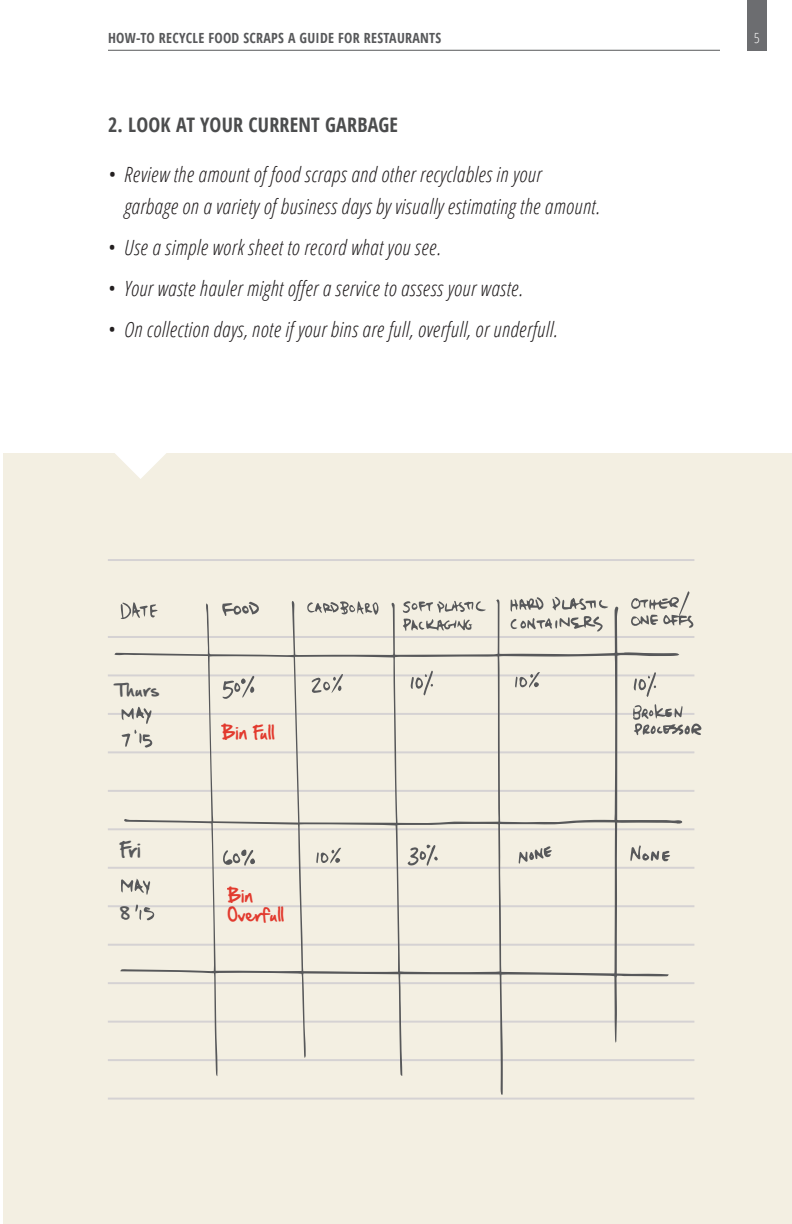
<style>
.page{position:relative;width:792px;height:1224px;background:#fff}
.page>*{position:absolute;margin:0;border:0;box-sizing:border-box;transform-origin:0 0}
.t1{font:italic 300 condensed 21px/32px "Open Sans";letter-spacing:.02em;color:#231f20}
.t2{font:700 condensed 20px "Open Sans";letter-spacing:.01em;color:#4b4c4d}
.t3{font:18px "Hand Of Sean";color:#57585a}
.t4{font:16px/19px "Hand Of Sean";color:#ee3e35}
.t5{font:16px "Hand Of Sean";color:#57585a}
.t6{font:700 condensed 14px "Open Sans";letter-spacing:.02em;color:#57585a}
.t7{font:300 condensed 14px "Open Sans";color:#fff}
</style>
<div class="page">
<hr style="left:108px;top:50px;width:612px;height:1px;background:#57585a">
<div style="left:747px;top:0;width:20px;height:51px;background:#6c6d70"></div>
<div style="left:3px;top:454px;width:789px;height:770px;background:#f3efe2"></div>
<svg style="left:105px;top:453px;width:71px;height:26px"></svg>
<hr style="left:108px;top:559px;width:586px;height:2px;background:#2a2d80">
<hr style="left:108px;top:636px;width:586px;height:2px;background:#2a2d80">
<hr style="left:108px;top:674px;width:586px;height:2px;background:#2a2d80">
<hr style="left:108px;top:713px;width:586px;height:2px;background:#2a2d80">
<hr style="left:108px;top:751px;width:586px;height:2px;background:#2a2d80">
<hr style="left:108px;top:790px;width:586px;height:2px;background:#2a2d80">
<hr style="left:108px;top:828px;width:586px;height:2px;background:#2a2d80">
<hr style="left:108px;top:867px;width:586px;height:2px;background:#2a2d80">
<hr style="left:108px;top:905px;width:586px;height:2px;background:#2a2d80">
<hr style="left:108px;top:944px;width:586px;height:2px;background:#2a2d80">
<hr style="left:108px;top:982px;width:586px;height:2px;background:#2a2d80">
<hr style="left:108px;top:1021px;width:586px;height:2px;background:#2a2d80">
<hr style="left:108px;top:1059px;width:586px;height:2px;background:#2a2d80">
<hr style="left:108px;top:1098px;width:586px;height:2px;background:#2a2d80">
<svg style="left:115px;top:599px;width:568px;height:496px"></svg>
<svg style="left:121px;top:879px;width:29px;height:16px"></svg>
<svg style="left:121px;top:602px;width:37px;height:17px"></svg>
<svg style="left:519px;top:846px;width:33px;height:18px"></svg>
<svg style="left:222px;top:602px;width:37px;height:14px"></svg>
<svg style="left:307px;top:601px;width:72px;height:14px"></svg>
<svg style="left:403px;top:601px;width:83px;height:12px"></svg>
<svg style="left:403px;top:619px;width:69px;height:12px"></svg>
<svg style="left:633px;top:704px;width:69px;height:31px"></svg>
<svg style="left:223px;top:849px;width:32px;height:17px"></svg>
<svg style="left:222px;top:676px;width:32px;height:23px"></svg>
<svg style="left:510px;top:597px;width:98px;height:35px"></svg>
<svg style="left:135px;top:904px;width:20px;height:16px"></svg>
<svg style="left:631px;top:591px;width:63px;height:37px"></svg>
<svg style="left:408px;top:844px;width:30px;height:22px"></svg>
<svg style="left:311px;top:674px;width:32px;height:19px"></svg>
<svg style="left:515px;top:672px;width:25px;height:16px"></svg>
<svg style="left:316px;top:847px;width:25px;height:17px"></svg>
<svg style="left:121px;top:707px;width:31px;height:17px"></svg>
<svg style="left:122px;top:730px;width:30px;height:18px"></svg>
<svg style="left:411px;top:671px;width:22px;height:25px"></svg>
<svg style="left:634px;top:672px;width:22px;height:25px"></svg>
<svg style="left:630px;top:845px;width:40px;height:18px"></svg>
<p class="t6" style="left:108px;top:28px;width:329px">HOW-TO RECYCLE FOOD SCRAPS A GUIDE FOR RESTAURANTS</p>
<p class="t7" style="left:754px;top:28px;width:7px">5</p>
<p class="t2" style="left:108px;top:111px;width:114px">2. LOO K AT YOUR</p>
<p class="t2" style="left:248px;top:111px;width:11px">CURRE</p>
<p class="t2" style="left:298px;top:111px;width:91px">NT GARBAGE</p>
<p class="t1" style="left:124px;top:158px;width:477px;text-indent:-16px">• Review the amount of food scraps and other recyclables in your garbage on a variety of business days by visually estimating the amount.</p>
<p class="t1" style="left:108px;top:231px;width:334px">• Use a simple work sheet to record what you see.</p>
<p class="t1" style="left:108px;top:272px;width:416px">• Your waste hauler might offer a service to assess your waste.</p>
<p class="t1" style="left:108px;top:313px;width:451px">• On collection days, note if your bins are full, overfull, or underfull.</p>
<p class="t5" style="left:115px;top:676px;width:46px">Thurs</p>
<p class="t3" style="left:119px;top:834px;width:23px">Fri</p>
<p class="t5" style="left:120px;top:898px;width:12px">8</p>
<p class="t4" style="left:222px;top:723px;width:54px">Bin Full</p>
<p class="t4" style="left:228px;top:886px;width:58px">Bin<br>Overfull</p>
</div>
